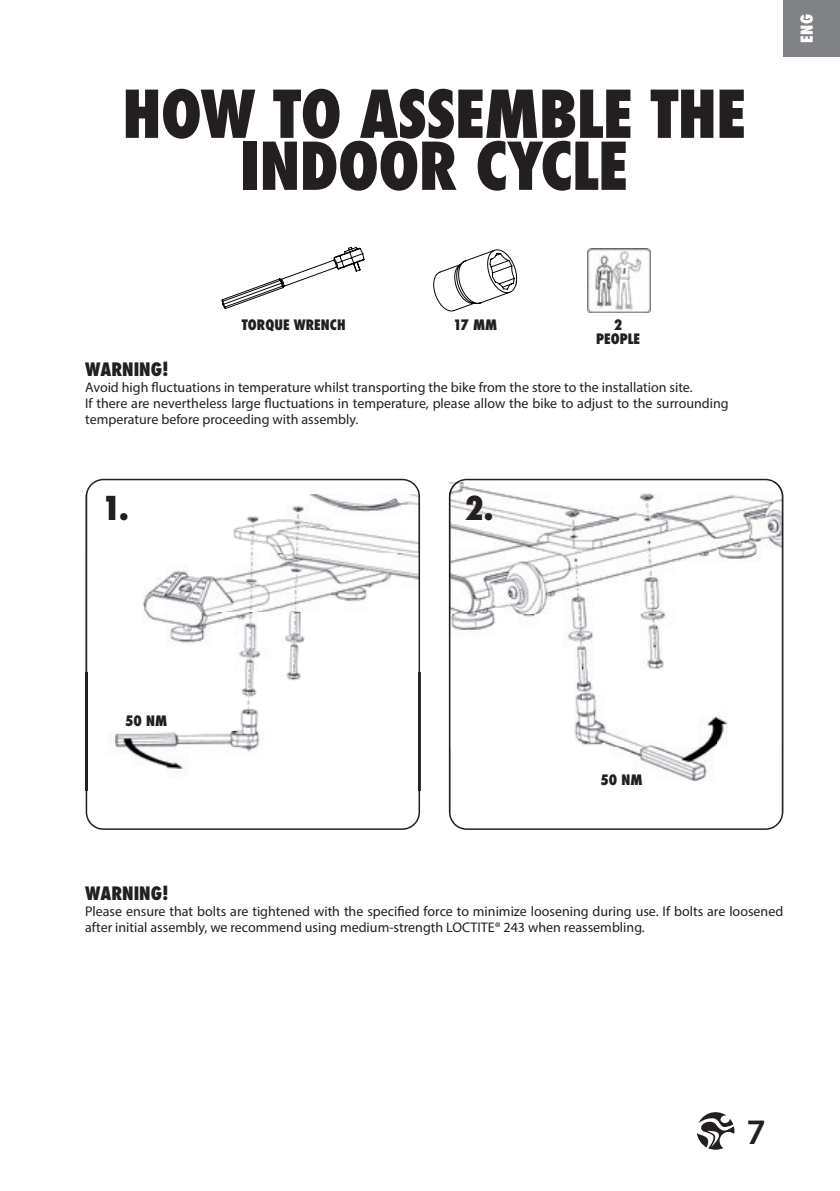
<style>
.page{position:relative;width:840px;height:1191px;background:#fff}
.page>*{position:absolute;margin:0;border:0;box-sizing:border-box;transform-origin:0 0}
.t1{font:800 condensed 64px/52px "Futura";letter-spacing:-.01em;color:#231f20;text-align:center}
.t2{font:600 36px "Myriad Pro";color:#231f20}
.t3{font:800 condensed 32px "Futura";color:#231f20}
.t4{font:800 condensed 18px "Futura";color:#231f20}
.t5{font:800 condensed 16px "Futura";color:#fff}
.t6{font:14px/16px "Myriad Pro";color:#231f20}
.t7{font:800 condensed 14px/14px "Futura";color:#231f20;text-align:center}
</style>
<div class="page">
<svg style="left:697px;top:1112px;width:37px;height:37px"></svg>
<div style="left:782px;top:0;width:57px;height:57px;background:#808285"></div>
<svg style="left:449px;top:479px;width:333px;height:351px"></svg>
<svg style="left:433px;top:249px;width:85px;height:63px"></svg>
<svg style="left:221px;top:246px;width:144px;height:63px"></svg>
<img style="left:587px;top:249px;width:63px;height:63px">
<img style="left:459px;top:482px;width:257px;height:132px">
<img style="left:716px;top:482px;width:55px;height:264px">
<img style="left:459px;top:614px;width:257px;height:132px">
<img style="left:450px;top:746px;width:332px;height:67px">
<img style="left:448px;top:482px;width:11px;height:265px">
<img style="left:771px;top:482px;width:11px;height:265px">
<img style="left:448px;top:746px;width:2px;height:67px">
<svg style="left:86px;top:479px;width:334px;height:351px"></svg>
<img style="left:87px;top:494px;width:331px;height:59px">
<img style="left:87px;top:553px;width:331px;height:238px">
<img style="left:86px;top:494px;width:1px;height:297px">
<img style="left:418px;top:494px;width:2px;height:297px">
<h1 class="t1" style="left:122px;top:88px;width:624px">HOW TO ASSEMBLE THE<br>INDOOR CYCLE</h1>
<p class="t7" style="left:242px;top:317px;width:105px">TORQUE WRENCH</p>
<p class="t7" style="left:453px;top:317px;width:46px">17 MM</p>
<p class="t7" style="left:596px;top:317px;width:45px">2<br>PEOPLE</p>
<p class="t4" style="left:85px;top:356px;width:85px">WARNING!</p>
<p class="t6" style="left:85px;top:378px;width:644px">Avoid high fluctuations in temperature whilst transporting the bike from the store to the installation site.<br>If there are nevertheless large fluctuations in temperature, please allow the bike to adjust to the surrounding temperature before proceeding with assembly.</p>
<h3 class="t3" style="left:101px;top:486px;width:29px">1.</h3>
<h3 class="t3" style="left:464px;top:486px;width:30px">2.</h3>
<p class="t5" style="left:795px;top:43px;width:30px;rotate:-90deg">ENG</p>
<p class="t7" style="left:125px;top:714px;width:44px">50 NM</p>
<p class="t7" style="left:600px;top:773px;width:44px">50 NM</p>
<p class="t4" style="left:85px;top:881px;width:85px">WARNING!</p>
<p class="t6" style="left:85px;top:903px;width:699px">Please ensure that bolts are tightened with the specified force to minimize loosening during use. If bolts are loosened after initial assembly, we recommend using medium-strength LOCTITE® 243 when reassembling.</p>
<h2 class="t2" style="left:746px;top:1109px;width:21px">7</h2>
</div>
